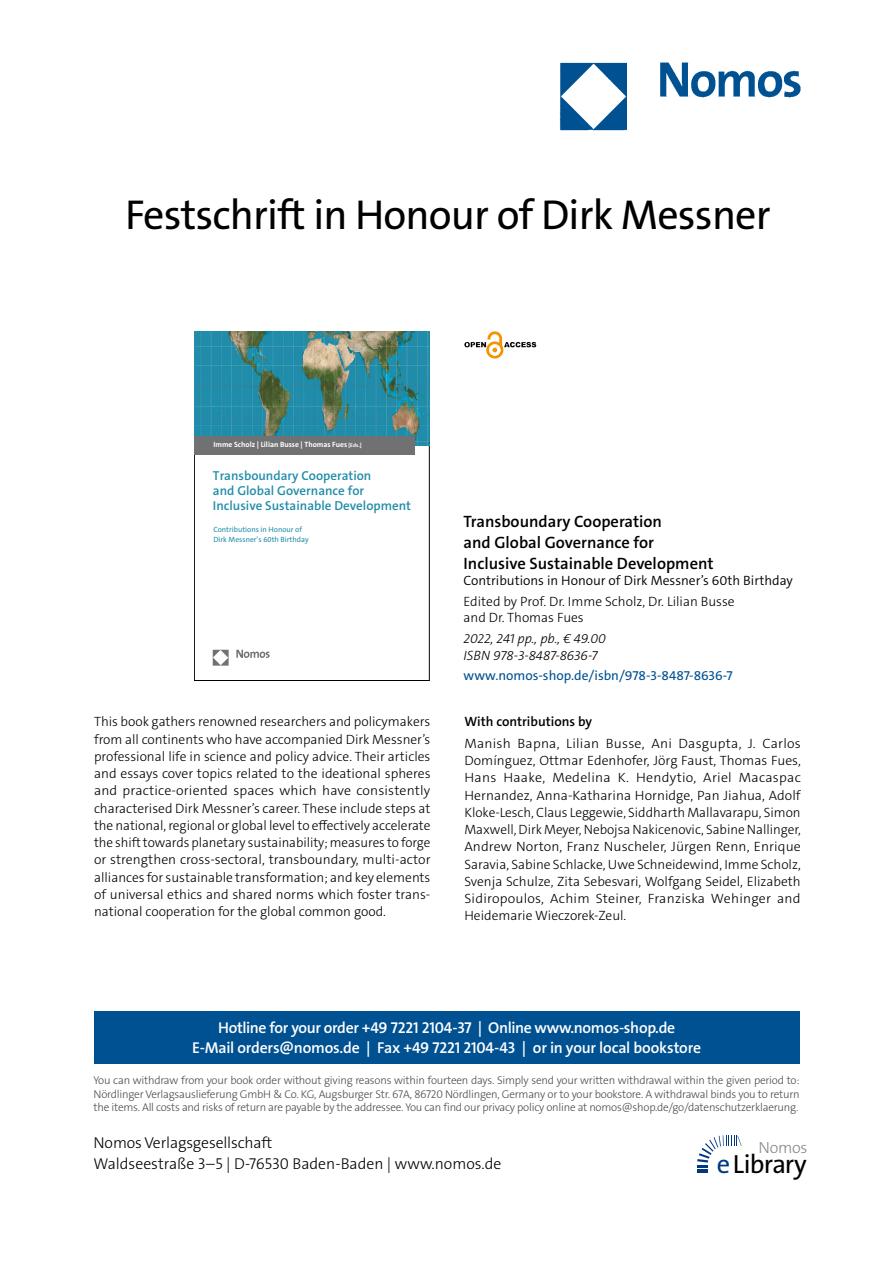
<style>
.page{position:relative;width:893px;height:1263px;background:#fff}
.page>*{position:absolute;margin:0;border:0;box-sizing:border-box;transform-origin:0 0}
.t1{font:42px "The Sans Os F";letter-spacing:-.02em;color:#000}
.t2{font:26.4px "The Sans Os F";letter-spacing:-.03em;color:#000}
.t3{font:600 16.5px/21px "The Sans C5";color:#000}
.t4{font:300 16.2px "The Sans Os F";letter-spacing:-.02em;color:#87888a}
.t5{font:600 15.75px/21px "The Sans Os F";letter-spacing:-.02em;color:#fff;text-align:center}
.t6{font:300 15.75px/21px "The Sans Os F";color:#000}
.t7{font:300 13.5px/17.2px "The Sans C5";color:#000;text-align:justify}
.t8{font:300 13.5px "The Sans C5";color:#000}
.t9{font:italic 300 13.5px/16.5px "The Sans C5";color:#000}
.t10{font:13.5px "The Sans C5";color:#005192}
.t11{font:600 13.5px "The Sans C5";color:#000}
.t12{font:600 13.05px/15.1px "The Sans C5";color:#218da9}
.t13{font:300 11.25px/13.5px "The Sans Os F";letter-spacing:-.02em;color:#4b4b4d;text-align:justify}
.t14{font:7.65px/9.8px "The Sans C5";color:#218da9}
.t15{font:700 7.65px "The Sans C5";color:#fff}
.s1{font-size:5.4px}
.s2{color:#003882}
</style>
<div class="page">
<div style="left:94px;top:1011px;width:705px;height:52px;background:#005192"></div>
<svg style="left:697px;top:1135px;width:45px;height:38px"></svg>
<img style="left:559px;top:62px;width:242px;height:69px">
<img style="left:194px;top:331px;width:236px;height:114px">
<div style="left:194px;top:436px;width:220px;height:18px;background:#707172"></div>
<img style="left:213px;top:649px;width:56px;height:17px">
<svg style="left:464px;top:331px;width:72px;height:28px"></svg>
<h1 class="t1" style="left:125px;top:199px;width:647px">Festschrift in Honour of Dirk Messner</h1>
<p class="t15" style="left:213px;top:440px;width:150px">Imme Scholz | Lilian Busse | Thomas Fues <span class="s1">[Eds.]</span></p>
<p class="t12" style="left:213px;top:468px;width:200px">Transboundary Cooperation<br>and Global Governance for<br>Inclusive Sustainable Development</p>
<p class="t14" style="left:213px;top:524px;width:97px">Contributions in Honour of<br>Dirk Messner’s 60th Birthday</p>
<p class="t3" style="left:463px;top:511px;width:252px">Transboundary Cooperation<br>and Global Governance for<br>Inclusive Sustainable Development</p>
<p class="t8" style="left:463px;top:572px;width:331px">Contributions in Honour of Dirk Messner’s 60th Birthday</p>
<p class="t7" style="left:463px;top:593px;width:273px;line-height:16.5px">Edited by Prof. Dr. Imme Scholz, Dr. Lilian Busse and Dr. Thomas Fues</p>
<p class="t9" style="left:463px;top:630px;width:144px">2022, 241 pp., pb., € 49.00<br>ISBN 978-3-8487-8636-7</p>
<p class="t10" style="left:463px;top:667px;width:271px">www.nomos-shop.de/isbn/978-3-8487-8636-7</p>
<p class="t7" style="left:94px;top:713px;width:338px">This book gathers renowned researchers and policymakers from all continents who have accompanied Dirk Messner’s professional life in science and policy advice. Their articles and essays cover topics related to the ideational spheres and practice-oriented spaces which have consistently characterised Dirk Messner’s career. These include steps at the national, regional or global level to effectively accelerate the shift towards planetary sustainability; measures to forge or strengthen cross-sectoral, transboundary, multi-actor alliances for sustainable transformation; and key elements of universal ethics and shared norms which foster trans&shy;national cooperation for the global common good.</p>
<p class="t11" style="left:464px;top:713px;width:129px">With contributions by</p>
<p class="t7" style="left:464px;top:735px;width:338px">Manish Bapna, Lilian Busse, Ani Dasgupta, J. Carlos Domínguez, Ottmar Edenhofer, Jörg Faust, Thomas Fues, Hans Haake, Medelina K. Hendytio, Ariel Macaspac Hernandez, Anna-Katharina Hornidge, Pan Jiahua, Adolf Kloke-Lesch, Claus Leggewie, Siddharth Mallavarapu, Simon Maxwell, Dirk Meyer, Nebojsa Nakicenovic, Sabine Nallinger, Andrew Norton, Franz Nuscheler, Jürgen Renn, Enrique Saravia, Sabine Schlacke, Uwe Schneidewind, Imme Scholz, Svenja Schulze, Zita Sebesvari, Wolfgang Seidel, Elizabeth Sidiropoulos, Achim Steiner, Franziska Wehinger and Heidemarie Wieczorek-Zeul.</p>
<p class="t5" style="left:192px;top:1017px;width:510px">Hotline for your order +49 7221 2104-37 | Online www.nomos-shop.de<br>E-Mail orders@nomos.de | Fax +49 7221 2104-43 | or in your local bookstore</p>
<p class="t13" style="left:94px;top:1074px;width:708px">You can withdraw from your book order without giving reasons within fourteen days. Simply send your written withdrawal within the given period to:<br>Nördlinger Verlagsauslieferung GmbH &amp; Co. KG, Augsburger Str. 67A, 86720 Nördlingen, Germany or to your bookstore. A withdrawal binds you to return the items. All costs and risks of return are payable by the addressee. You can find our privacy policy online at nomos@shop.de/go/datenschutzerklaerung.</p>
<p class="t6" style="left:94px;top:1133px;width:409px">Nomos Verlagsgesellschaft<br>Waldseestraße 3–5 | D-76530 Baden-Baden | www.nomos.de</p>
<p class="t4" style="left:758px;top:1137px;width:51px">Nomos</p>
<h2 class="t2" style="left:717px;top:1153px;width:91px"><span class="s2">e</span>Library</h2>
</div>
